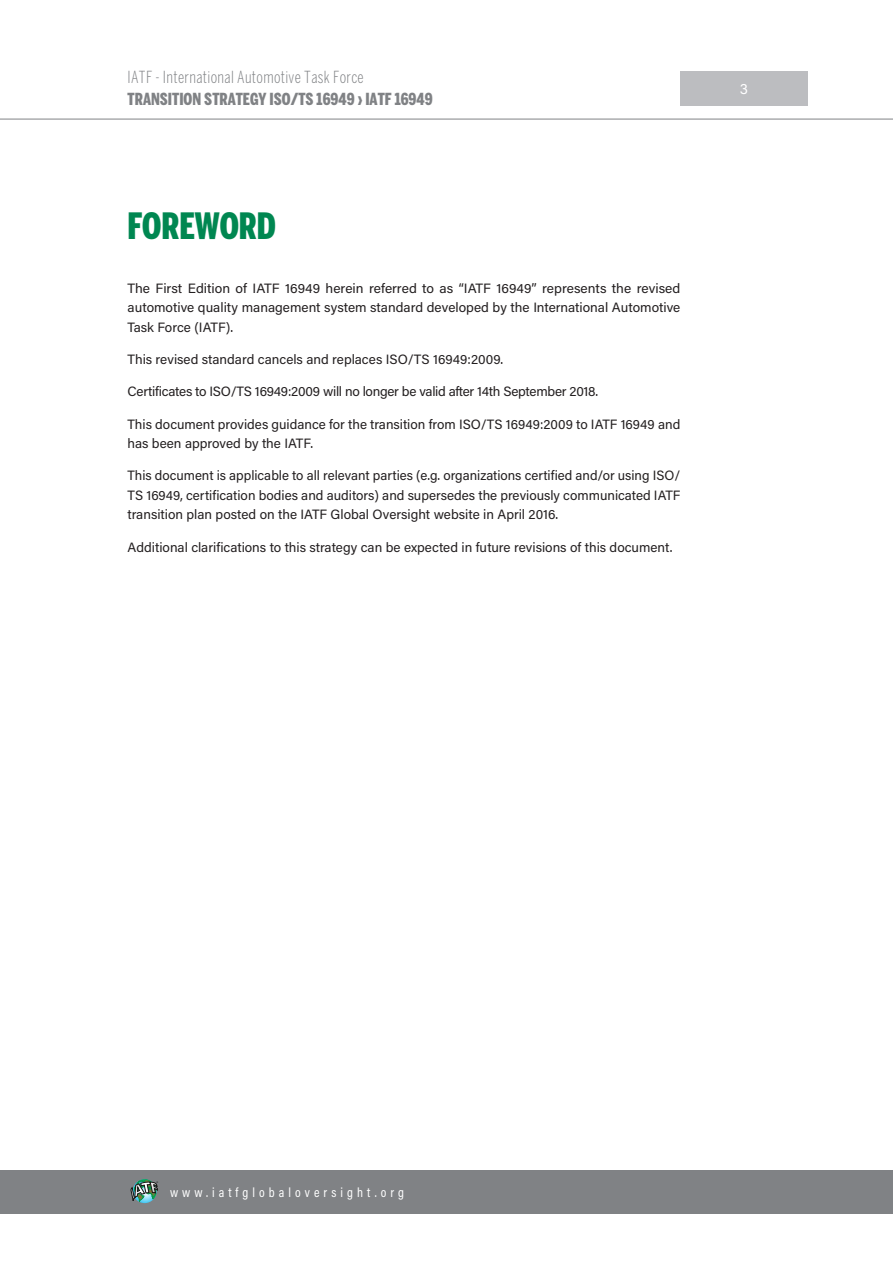
<style>
.page{position:relative;width:893px;height:1263px;background:#fff}
.page>*{position:absolute;margin:0;border:0;box-sizing:border-box;transform-origin:0 0}
.t1{font:900 extra-condensed 36px "Benton Sans";color:#008751}
.t2{font:900 extra-condensed 16.5px "Benton Sans";color:#808285}
.t3{font:300 extra-condensed 16.5px "Benton Sans";letter-spacing:.02em;color:#808285}
.t4{font:15px "Acumin Pro";color:#fff}
.t5{font:13.5px/19.5px "Acumin Pro";color:#231f20;text-align:justify}
.t6{font:13.5px "Acumin Pro";letter-spacing:-.02em;color:#231f20}
.t7{font:13.5px "Acumin Pro Cond";letter-spacing:.3em;color:#fff}
.t8{font:300 2.25px "Helvetica Neue";color:#000}
</style>
<div class="page">
<div style="left:0;top:1170px;width:893px;height:44px;background:#808285"></div>
<hr style="left:0;top:119px;width:893px;height:1px;background:#808285">
<div style="left:680px;top:71px;width:127px;height:34px;background:#bcbdc0"></div>
<svg style="left:131px;top:1179px;width:27px;height:24px"></svg>
<p class="t3" style="left:128px;top:67px;width:238px">IATF - International Automotive Task Force</p>
<p class="t2" style="left:128px;top:90px;width:307px">TRANSITION STRATEGY ISO/TS 16949 › IATF 16949</p>
<h1 class="t1" style="left:128px;top:205px;width:150px">FOREWORD</h1>
<p class="t5" style="left:128px;top:278px;width:554px">The First Edition of IATF 16949 herein referred to as “IATF 16949” represents the revised automotive quality management system standard developed by the International Automotive Task Force (IATF).</p>
<p class="t5" style="left:128px;top:349px;width:377px">This revised standard cancels and replaces ISO/TS 16949:2009.</p>
<p class="t6" style="left:128px;top:382px;width:472px">Certificates to ISO/TS 16949:2009 will no longer be valid after 14th September 2018.</p>
<p class="t5" style="left:128px;top:414px;width:554px">This document provides guidance for the transition from ISO/TS 16949:2009 to IATF 16949 and has been approved by the IATF.</p>
<p class="t5" style="left:128px;top:465px;width:554px">This document is applicable to all relevant parties (e.g. organizations certified and/or using ISO/ TS 16949, certification bodies and auditors) and supersedes the previously communicated IATF transition plan posted on the IATF Global Oversight website in April 2016.</p>
<p class="t5" style="left:128px;top:537px;width:546px">Additional clarifications to this strategy can be expected in future revisions of this document.</p>
<p class="t4" style="left:740px;top:78px;width:10px">3</p>
<p class="t8" style="left:157px;top:1180px;width:3px">®</p>
<p class="t7" style="left:170px;top:1183px;width:235px">www.iatfglobaloversight.org</p>
</div>
